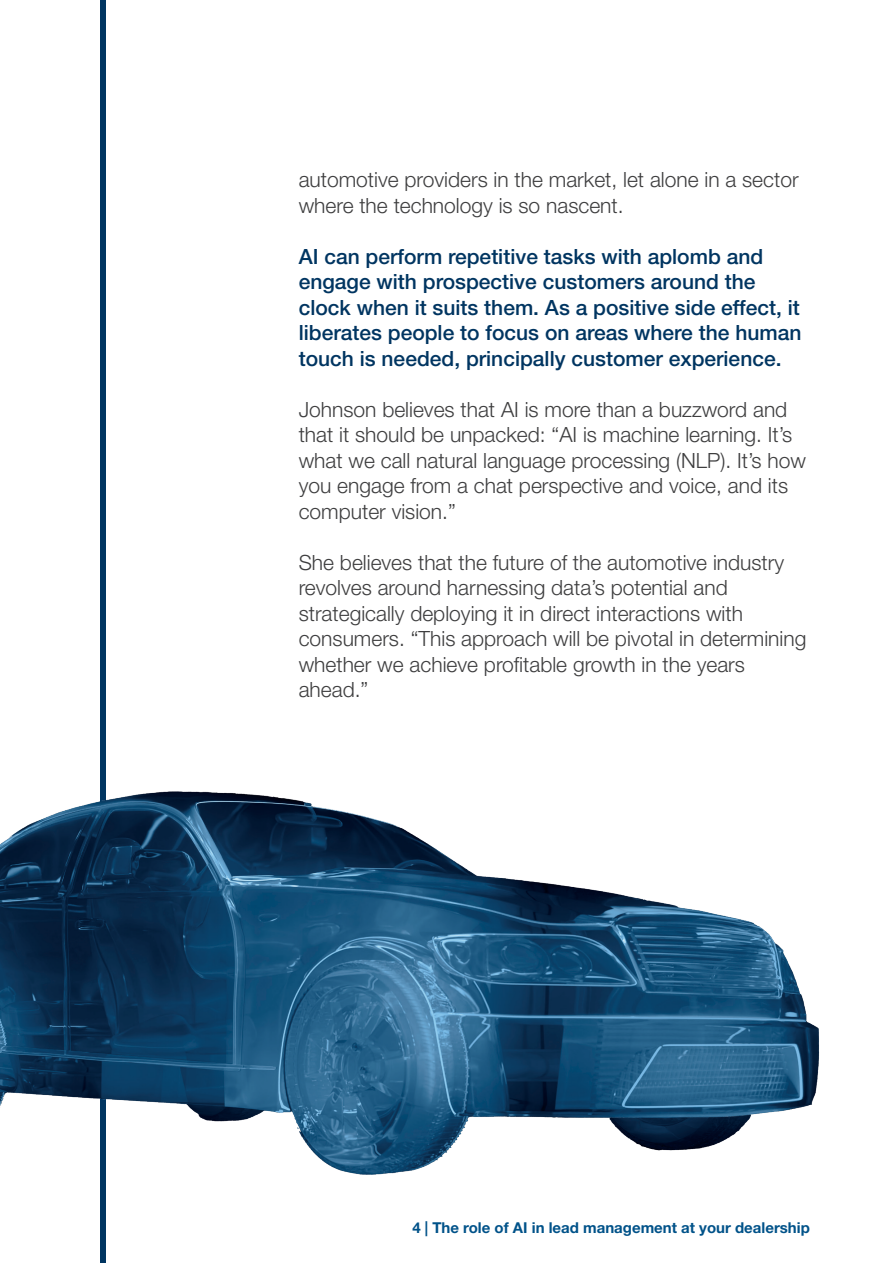
<style>
.page{position:relative;width:893px;height:1263px;background:#fff}
.page>*{position:absolute;margin:0;border:0;box-sizing:border-box;transform-origin:0 0}
.t1{font:300 21px/25.5px "Helvetica Neue LT Std";color:#3e3e3f}
.t2{font:500 21px/25.5px "Helvetica Neue LT Std";color:#003561}
.t3{font:700 15px "Helvetica Neue LT Std";color:#005289}
</style>
<div class="page">
<div style="left:100px;top:0;width:6px;height:1263px;background:#003561"></div>
<img style="left:0;top:791px;width:819px;height:384px">
<p class="t1" style="left:299px;top:166px;width:501px">automotive providers in the market, let alone in a sector where the technology is so nascent.</p>
<p class="t2" style="left:299px;top:243px;width:504px">AI can perform repetitive tasks with aplomb and engage with prospective customers around the clock when it suits them. As a positive side effect, it liberates people to focus on areas where the human touch is needed, principally customer experience.</p>
<p class="t1" style="left:299px;top:396px;width:509px">Johnson believes that AI is more than a buzzword and that it should be unpacked: “AI is machine learning. It’s what we call natural language processing (NLP). It’s how you engage from a chat perspective and voice, and its computer vision.”</p>
<p class="t1" style="left:299px;top:549px;width:509px">She believes that the future of the automotive industry revolves around harnessing data’s potential and strategically deploying it in direct interactions with consumers. “This approach will be pivotal in determining whether we achieve profitable growth in the years ahead.”</p>
<p class="t3" style="left:412px;top:1219px;width:399px">4 | The role of AI in lead management at your dealership</p>
</div>
